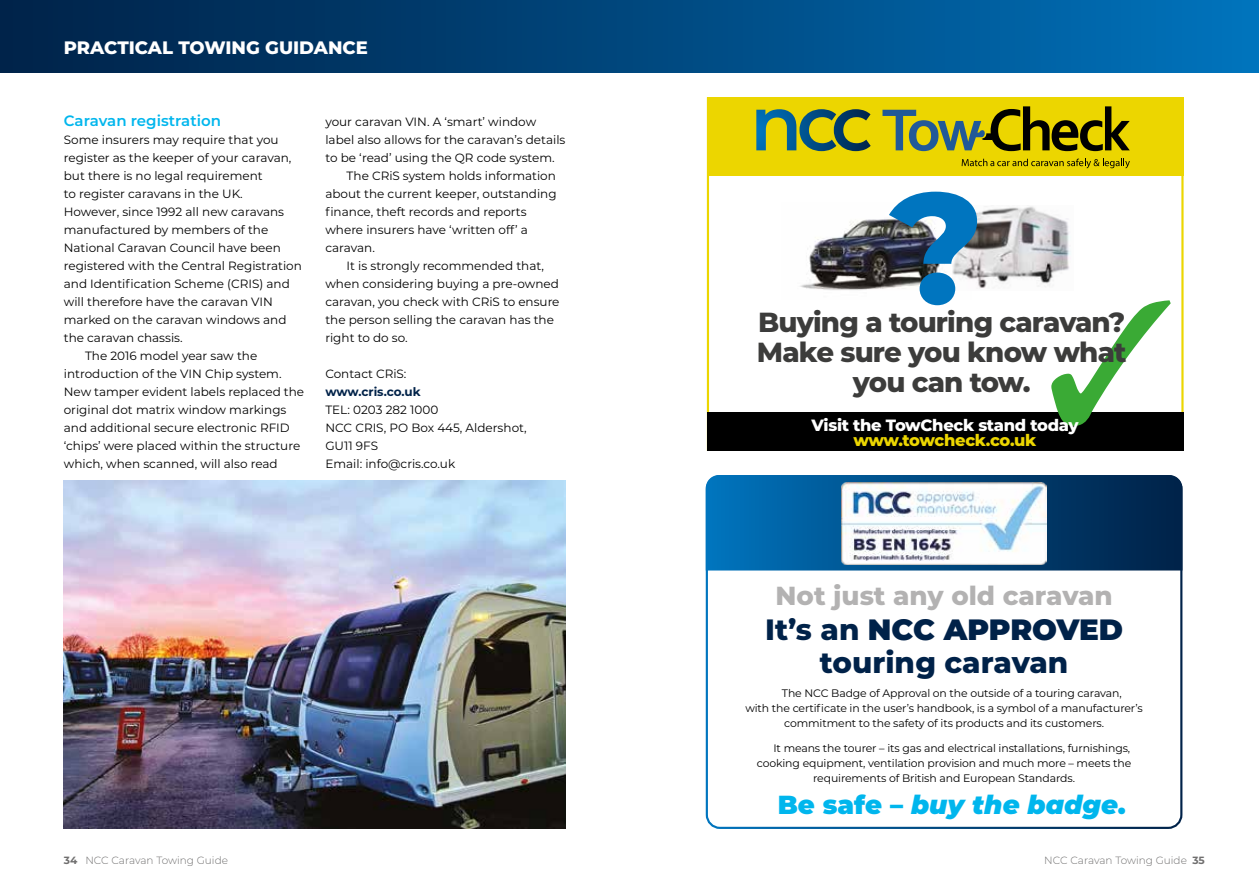
<style>
.page{position:relative;width:1259px;height:893px;background:#fff}
.page>*{position:absolute;margin:0;border:0;box-sizing:border-box;transform-origin:0 0}
.t1{font:800 157.05px "Montserrat";color:#0075bf}
.t2{font:800 29.4px/32.5px "Montserrat";color:#002249;text-align:center}
.t3{font:800 27.6px/30.5px "Montserrat";letter-spacing:-.03em;color:#3c3c3b;text-align:center}
.t4{font:800 26.1px "Montserrat";color:#b3b2b2}
.t5{font:italic 900 26.1px "Montserrat";color:#00b6ed}
.t6{font:800 18px "Montserrat";color:#fff}
.t7{font:800 16.35px "Montserrat";letter-spacing:-.02em;color:#fff}
.t8{font:800 16.35px "Montserrat";letter-spacing:-.025em;color:#ecd600}
.t9{font:600 15px "Montserrat";color:#00b6ed}
.t10{font:12px/18px "Montserrat";color:#000}
.t11{font:700 12px "Montserrat";letter-spacing:-.005em;color:#002249}
.t12{font:10.8px "Montserrat";letter-spacing:-.01em;color:#000}
.t13{font:300 10.5px "Montserrat";color:#706f6f}
.s1{font-weight:900}
.s2{font-style:normal}
.s3{font-weight:700}
</style>
<div class="page">
<div style="left:0;top:0;width:1259px;height:72px;background:linear-gradient(to right,#002045,#0071ba)"></div>
<div style="left:707px;top:412px;width:476px;height:39px;background:#000"></div>
<img style="left:800px;top:217px;width:149px;height:73px">
<img style="left:952px;top:206px;width:119px;height:83px">
<div style="left:707px;top:97px;width:476px;height:79px;background:#ecd600"></div>
<svg style="left:756px;top:109px;width:114px;height:42px"></svg>
<svg style="left:882px;top:106px;width:247px;height:45px"></svg>
<svg style="left:961px;top:159px;width:169px;height:9px"></svg>
<svg style="left:706px;top:475px;width:476px;height:95px;background:#024a81"></svg>
<img style="left:841px;top:483px;width:205px;height:82px">
<img style="left:64px;top:481px;width:502px;height:347px">
<h3 class="t6" style="left:64px;top:34px;width:306px">PRACTICAL TOWING GUIDANCE</h3>
<p class="t9" style="left:64px;top:110px;width:159px">Caravan registration</p>
<p class="t10" style="left:64px;top:130px;width:216px">Some insurers may require that you</p>
<p class="t10" style="left:64px;top:148px;width:229px">register as the keeper of your caravan,</p>
<p class="t10" style="left:64px;top:166px;width:201px">but there is no legal requirement</p>
<p class="t10" style="left:64px;top:184px;width:180px">to register caravans in the UK.</p>
<p class="t10" style="left:64px;top:202px;width:222px">However, since 1992 all new caravans</p>
<p class="t10" style="left:64px;top:220px;width:206px">manufactured by members of the</p>
<p class="t10" style="left:64px;top:238px;width:218px">National Caravan Council have been</p>
<p class="t10" style="left:64px;top:256px;width:240px">registered with the Central Registration</p>
<p class="t10" style="left:64px;top:274px;width:228px">and Identification Scheme (CRIS) and</p>
<p class="t10" style="left:64px;top:292px;width:211px">will therefore have the caravan VIN</p>
<p class="t10" style="left:64px;top:310px;width:224px">marked on the caravan windows and</p>
<p class="t10" style="left:64px;top:328px;width:120px">the caravan chassis.</p>
<p class="t10" style="left:85px;top:346px;width:174px">The 2016 model year saw the</p>
<p class="t10" style="left:64px;top:364px;width:219px">introduction of the VIN Chip system.</p>
<p class="t10" style="left:64px;top:382px;width:242px">New tamper evident labels replaced the</p>
<p class="t10" style="left:64px;top:400px;width:224px">original dot matrix window markings</p>
<p class="t10" style="left:64px;top:418px;width:227px">and additional secure electronic RFID</p>
<p class="t10" style="left:64px;top:436px;width:238px">‘chips’ were placed within the structure</p>
<p class="t10" style="left:64px;top:454px;width:215px">which, when scanned, will also read</p>
<p class="t10" style="left:325px;top:112px;width:212px">your caravan VIN. A ‘smart’ window</p>
<p class="t10" style="left:325px;top:130px;width:242px">label also allows for the caravan’s details</p>
<p class="t10" style="left:325px;top:148px;width:231px">to be ‘read’ using the QR code system.</p>
<p class="t10" style="left:347px;top:166px;width:211px">The CRiS system holds information</p>
<p class="t10" style="left:325px;top:184px;width:233px">about the current keeper, outstanding</p>
<p class="t10" style="left:325px;top:202px;width:203px">finance, theft records and reports</p>
<p class="t10" style="left:325px;top:220px;width:204px">where insurers have ‘written off’ a</p>
<p class="t10" style="left:325px;top:238px;width:51px">caravan.</p>
<p class="t10" style="left:347px;top:256px;width:199px">It is strongly recommended that,</p>
<p class="t10" style="left:325px;top:274px;width:235px">when considering buying a pre-owned</p>
<p class="t10" style="left:325px;top:292px;width:236px">caravan, you check with CRiS to ensure</p>
<p class="t10" style="left:325px;top:310px;width:230px">the person selling the caravan has the</p>
<p class="t10" style="left:325px;top:328px;width:84px">right to do so.</p>
<p class="t10" style="left:325px;top:364px;width:82px">Contact CRiS:</p>
<p class="t11" style="left:325px;top:383px;width:97px">www.cris.co.uk</p>
<p class="t10" style="left:325px;top:400px;width:203px">TEL: 0203 282 1000<br>NCC CRIS, PO Box 445, Aldershot,<br>GU11 9FS<br>Email: info@cris.co.uk</p>
<h1 class="t1" style="left:890px;top:133px;width:95px">?</h1>
<h3 class="t3" style="left:757px;top:305px;width:371px">Buying a touring caravan?<br>Make sure you know what you can tow.</h3>
<h3 class="t7" style="left:811px;top:413px;width:269px">Visit the TowCheck stand today</h3>
<h3 class="t8" style="left:853px;top:428px;width:184px">www.towcheck.co.uk</h3>
<h3 class="t4" style="left:775px;top:576px;width:338px">Not just any old caravan</h3>
<h2 class="t2" style="left:765px;top:612px;width:359px">It’s an <span class="s1">NCC APPROVED </span>touring caravan</h2>
<p class="t12" style="left:782px;top:686px;width:341px">The NCC Badge of Approval on the outside of a touring caravan,</p>
<p class="t12" style="left:745px;top:701px;width:399px">with the certificate in the user’s handbook, is a symbol of a manufacturer’s</p>
<p class="t12" style="left:784px;top:716px;width:321px">commitment to the safety of its products and its customers.</p>
<p class="t12" style="left:773px;top:741px;width:358px">It means the tourer – its gas and electrical installations, furnishings,</p>
<p class="t12" style="left:757px;top:756px;width:376px">cooking equipment, ventilation provision and much more – meets the</p>
<p class="t12" style="left:813px;top:771px;width:263px">requirements of British and European Standards.</p>
<h3 class="t5" style="left:778px;top:785px;width:349px"><span class="s2">Be safe –</span> buy the badge<span class="s2">.</span></h3>
<p class="t13" style="left:64px;top:853px;width:166px"><span class="s3">34</span> NCC Caravan Towing Guide</p>
<p class="t13" style="left:1044px;top:853px;width:162px">NCC Caravan Towing Guide <span class="s3">35</span></p>
</div>
